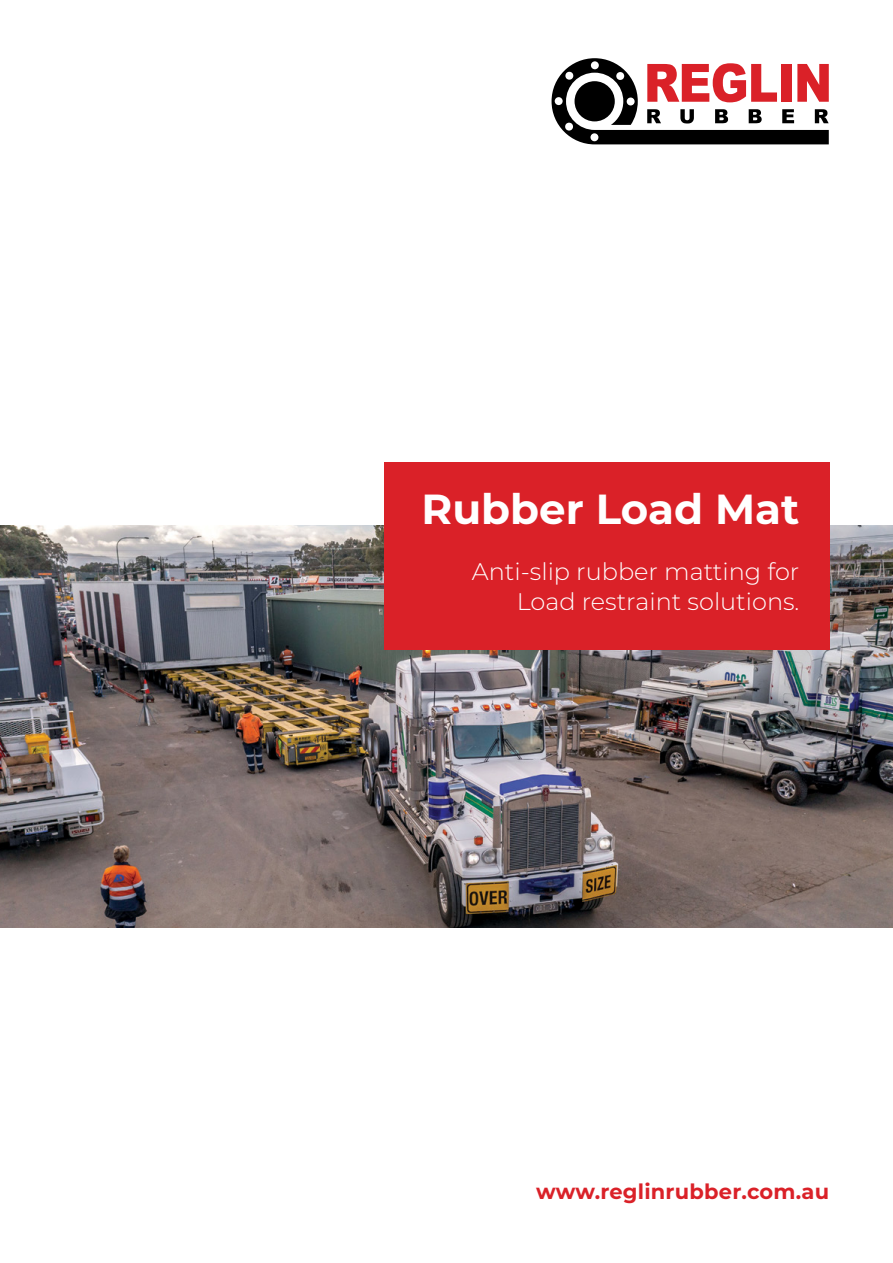
<style>
.page{position:relative;width:893px;height:1263px;background:#fff}
.page>*{position:absolute;margin:0;border:0;box-sizing:border-box;transform-origin:0 0}
.t1{font:700 42px "Montserrat";color:#fff}
.t2{font:300 24px/30px "Montserrat";color:#fff;text-align:right}
.t3{font:700 21px "Montserrat";letter-spacing:.01em;color:#da2128}
</style>
<div class="page">
<img style="left:0;top:525px;width:893px;height:402px">
<div style="left:384px;top:462px;width:445px;height:187px;background:#da2128"></div>
<svg style="left:552px;top:58px;width:277px;height:86px"></svg>
<h1 class="t1" style="left:421px;top:479px;width:379px">Rubber Load Mat</h1>
<p class="t2" style="left:472px;top:556px;width:329px">Anti-slip rubber matting for<br>Load restraint solutions.</p>
<p class="t3" style="left:536px;top:1176px;width:294px">www.reglinrubber.com.au</p>
</div>
